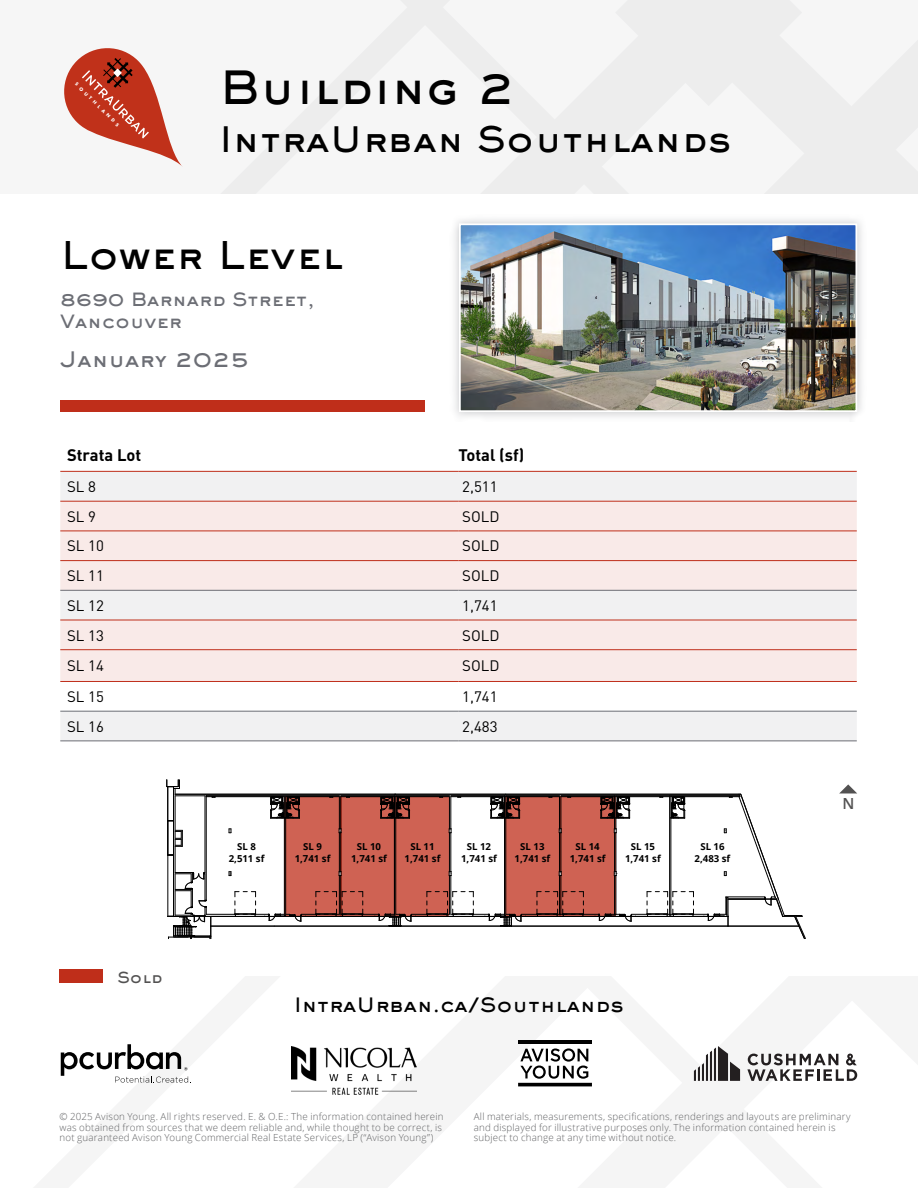
<style>
.page{position:relative;width:918px;height:1188px;background:#fff}
.page>*{position:absolute;margin:0;border:0;box-sizing:border-box;transform-origin:0 0}
.t1{font:800 45px "Sackers Gothic Std";color:#000}
.t2{font:800 37.5px "Sackers Gothic Std";color:#000}
.t3{font:800 34.5px "Sackers Gothic Std";color:#000}
.t4{font:800 21px "Sackers Gothic Std";color:#6c6e75}
.t5{font:800 19.5px "Sackers Gothic Std";color:#000}
.t6{font:800 18px/22.5px "Sackers Gothic Std";color:#6c6e75}
.t7{font:700 16.5px "DINOT";color:#000}
.t8{font:600 15.3px "Open Sans";color:#535252}
.t9{font:15px "DINOT";color:#000}
.t10{font:800 15px "Sackers Gothic Std";color:#535252}
.t11{font:300 9.75px/10.5px "Open Sans";letter-spacing:.025em;color:#636466}
.t12{font:700 9.6px/11.6px "Open Sans";color:#000;text-align:center}
.t13{font:700 4.5px "Futura Std";color:#fff}
</style>
<div class="page">
<svg style="left:220px;top:0;width:698px;height:194px;fill:#f6f6f6"></svg>
<svg style="left:64px;top:48px;width:119px;height:119px"></svg>
<svg style="left:61px;top:1044px;width:130px;height:39px"></svg>
<img style="left:291px;top:1046px;width:125px;height:49px">
<hr style="left:518px;top:1040px;width:74px;height:4px;background:#000">
<svg style="left:518px;top:1048px;width:74px;height:38px"></svg>
<svg style="left:694px;top:1046px;width:46px;height:35px"></svg>
<svg style="left:747px;top:1054px;width:110px;height:27px"></svg>
<div style="left:450px;top:214px;width:417px;height:208px;background:#6c6e75;opacity:.4"></div>
<img style="left:462px;top:226px;width:392px;height:183px">
<div style="left:459px;top:223px;width:398px;height:189px;border:2px solid #fff"></div>
<svg style="left:167px;top:779px;width:639px;height:160px"></svg>
<svg style="left:839px;top:784px;width:18px;height:9px"></svg>
<div style="left:59px;top:970px;width:44px;height:13px;background:#bf2e1a"></div>
<svg style="left:60px;top:472px;width:797px;height:269px;fill:#f1f1f2"></svg>
<div style="left:60px;top:502px;width:797px;height:88px;background:#f9eae8"></div>
<div style="left:60px;top:621px;width:797px;height:60px;background:#f9eae8"></div>
<hr style="left:60px;top:471px;width:399px;height:1px;background:#bf2e1a">
<hr style="left:459px;top:471px;width:398px;height:1px;background:#bf2e1a">
<hr style="left:60px;top:590px;width:399px;height:1px;background:#6c6e75">
<hr style="left:459px;top:590px;width:398px;height:1px;background:#6c6e75">
<hr style="left:60px;top:711px;width:399px;height:1px;background:#6c6e75">
<hr style="left:459px;top:711px;width:398px;height:1px;background:#6c6e75">
<hr style="left:60px;top:741px;width:399px;height:1px;background:#6c6e75">
<hr style="left:459px;top:741px;width:398px;height:1px;background:#6c6e75">
<hr style="left:60px;top:501px;width:399px;height:1px;background:#bf2e1a">
<hr style="left:459px;top:501px;width:398px;height:1px;background:#bf2e1a">
<hr style="left:60px;top:531px;width:399px;height:1px;background:#bf2e1a">
<hr style="left:459px;top:531px;width:398px;height:1px;background:#bf2e1a">
<hr style="left:60px;top:560px;width:399px;height:1px;background:#bf2e1a">
<hr style="left:459px;top:560px;width:398px;height:1px;background:#bf2e1a">
<hr style="left:60px;top:620px;width:399px;height:1px;background:#bf2e1a">
<hr style="left:459px;top:620px;width:398px;height:1px;background:#bf2e1a">
<hr style="left:60px;top:649px;width:399px;height:1px;background:#bf2e1a">
<hr style="left:459px;top:649px;width:398px;height:1px;background:#bf2e1a">
<hr style="left:60px;top:681px;width:399px;height:1px;background:#bf2e1a">
<hr style="left:459px;top:681px;width:398px;height:1px;background:#bf2e1a">
<div style="left:60px;top:401px;width:364px;height:11px;background:#bf2e1a"></div>
<p class="t13" style="left:78px;top:81px;width:62px;rotate:45deg">SOUTHLANDS</p>
<h1 class="t1" style="left:219px;top:57px;width:298px">Building 2</h1>
<h3 class="t3" style="left:219px;top:116px;width:514px">IntraUrban Southlands</h3>
<h2 class="t2" style="left:60px;top:230px;width:284px">Lower Level</h2>
<h3 class="t6" style="left:60px;top:287px;width:255px">8690 Barnard Street,<br>Vancouver</h3>
<h3 class="t4" style="left:60px;top:345px;width:190px">January 2025</h3>
<h3 class="t7" style="left:67px;top:444px;width:76px">Strata Lot</h3>
<h3 class="t7" style="left:459px;top:444px;width:67px">Total (sf)</h3>
<h3 class="t9" style="left:67px;top:477px;width:30px">SL 8</h3>
<h3 class="t9" style="left:462px;top:477px;width:37px">2,511</h3>
<h3 class="t9" style="left:67px;top:507px;width:30px">SL 9</h3>
<h3 class="t9" style="left:462px;top:507px;width:39px">SOLD</h3>
<h3 class="t9" style="left:67px;top:537px;width:38px">SL 10</h3>
<h3 class="t9" style="left:462px;top:537px;width:39px">SOLD</h3>
<h3 class="t9" style="left:67px;top:566px;width:38px">SL 11</h3>
<h3 class="t9" style="left:462px;top:566px;width:39px">SOLD</h3>
<h3 class="t9" style="left:67px;top:596px;width:38px">SL 12</h3>
<h3 class="t9" style="left:462px;top:596px;width:37px">1,741</h3>
<h3 class="t9" style="left:67px;top:626px;width:38px">SL 13</h3>
<h3 class="t9" style="left:462px;top:626px;width:39px">SOLD</h3>
<h3 class="t9" style="left:67px;top:657px;width:38px">SL 14</h3>
<h3 class="t9" style="left:462px;top:657px;width:39px">SOLD</h3>
<h3 class="t9" style="left:67px;top:687px;width:38px">SL 15</h3>
<h3 class="t9" style="left:462px;top:687px;width:37px">1,741</h3>
<h3 class="t9" style="left:67px;top:717px;width:38px">SL 16</h3>
<h3 class="t9" style="left:462px;top:717px;width:37px">2,483</h3>
<h3 class="t10" style="left:117px;top:967px;width:46px">Sold</h3>
<p class="t12" style="left:229px;top:840px;width:37px">SL 8<br>2,511 sf</p>
<p class="t12" style="left:351px;top:840px;width:37px">SL 10<br>1,741 sf</p>
<p class="t12" style="left:405px;top:840px;width:37px">SL 11<br>1,741 sf</p>
<p class="t12" style="left:461px;top:840px;width:37px">SL 12<br>1,741 sf</p>
<p class="t12" style="left:515px;top:840px;width:37px">SL 13<br>1,741 sf</p>
<p class="t12" style="left:570px;top:840px;width:37px">SL 14<br>1,741 sf</p>
<p class="t12" style="left:625px;top:840px;width:37px">SL 15<br>1,741 sf</p>
<p class="t12" style="left:695px;top:840px;width:37px">SL 16<br>2,483 sf</p>
<p class="t12" style="left:295px;top:840px;width:37px">SL 9<br>1,741 sf</p>
<h3 class="t5" style="left:294px;top:992px;width:331px">IntraUrban.ca/Southlands</h3>
<h3 class="t8" style="left:842px;top:793px;width:13px">N</h3>
<p class="t11" style="left:59px;top:1111px;width:386px">© 2025 Avison Young. All rights reserved. E. &amp; O.E.: The information contained herein was obtained from sources that we deem reliable and, while thought to be correct, is not guaranteed Avison Young Commercial Real Estate Services, LP (“Avison Young”)</p>
<p class="t11" style="left:474px;top:1111px;width:379px">All materials, measurements, specifications, renderings and layouts are preliminary and displayed for illustrative purposes only. The information contained herein is subject to change at any time without notice.</p>
</div>
